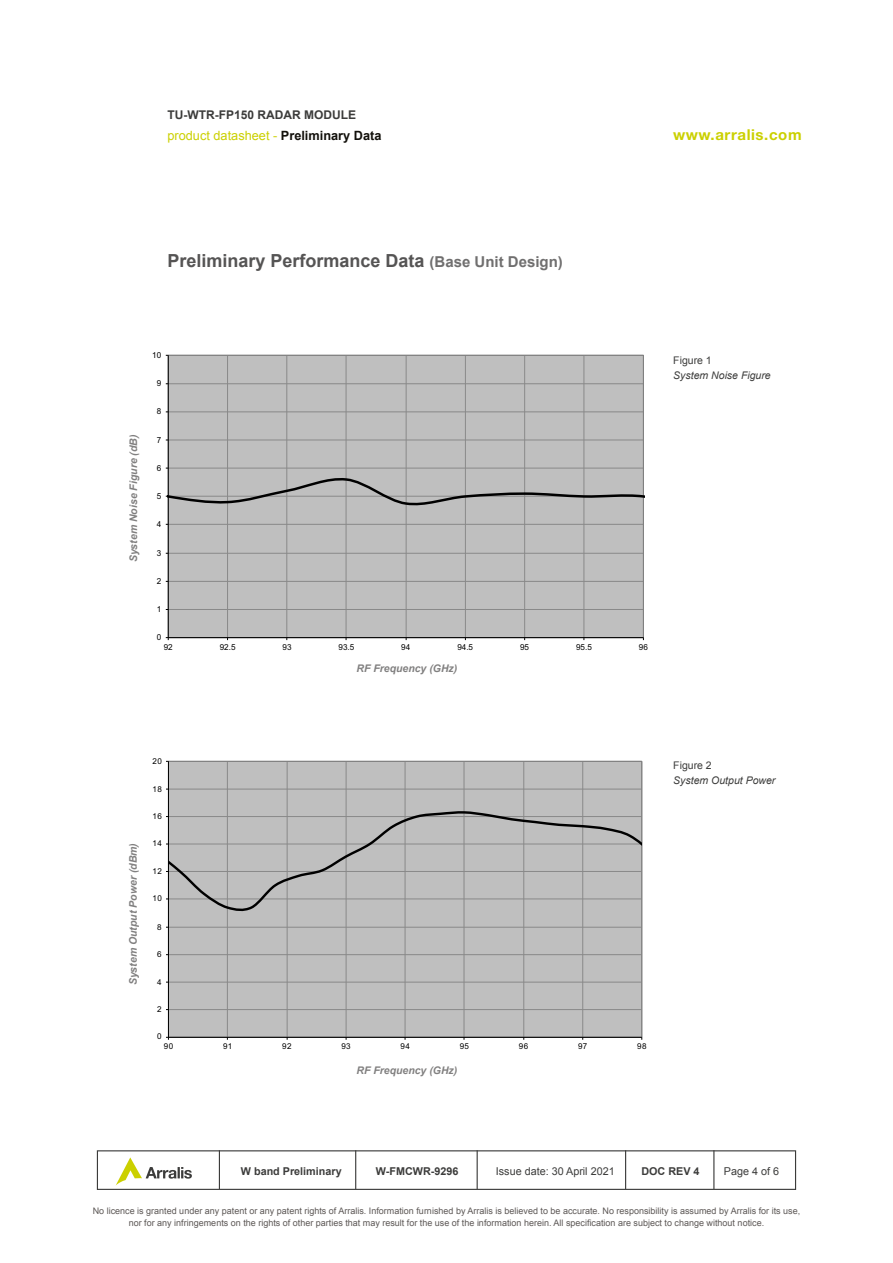
<style>
.page{position:relative;width:893px;height:1263px;background:#fff}
.page>*{position:absolute;margin:0;border:0;box-sizing:border-box;transform-origin:0 0}
.t1{font:700 18px "Arial";color:#555454}
.t2{font:700 15px "Helvetica Neue";letter-spacing:.04em;color:#cbd000}
.t3{font:12.75px "Arial";color:#cbd000}
.t4{font:700 12px "Arial";color:#3c3c3b}
.t5{font:700 10.8px "Arial";color:#3c3c3b}
.t6{font:10.8px "Arial";color:#3c3c3b}
.t7{font:italic 700 10.5px "Arial";color:#818080}
.t8{font:italic 10.5px "Arial";color:#3c3c3b}
.t9{font:10.5px "Arial";color:#3c3c3b}
.t10{font:9px/12px "Arial";color:#5d5856;text-align:center}
.t11{font:8.25px "Arial";color:#000}
.t12{font:8.1px "Arial";letter-spacing:.045em;color:#000}
.s1{font-weight:700;color:#12100b}
.s2{font-size:15px;color:#706f6f}
</style>
<div class="page">
<div style="left:168px;top:761px;width:474px;height:276px;background:#bfbfbf"></div>
<hr style="left:168px;top:1009px;width:474px;height:1px;background:#898989">
<hr style="left:168px;top:982px;width:474px;height:1px;background:#898989">
<hr style="left:168px;top:954px;width:474px;height:1px;background:#898989">
<hr style="left:168px;top:927px;width:474px;height:1px;background:#898989">
<hr style="left:168px;top:789px;width:474px;height:1px;background:#898989">
<hr style="left:227px;top:761px;width:1px;height:276px;background:#898989">
<hr style="left:287px;top:761px;width:1px;height:276px;background:#898989">
<hr style="left:346px;top:761px;width:1px;height:276px;background:#898989">
<hr style="left:405px;top:761px;width:1px;height:276px;background:#898989">
<hr style="left:464px;top:761px;width:1px;height:276px;background:#898989">
<hr style="left:523px;top:761px;width:1px;height:276px;background:#898989">
<hr style="left:582px;top:761px;width:1px;height:276px;background:#898989">
<hr style="left:168px;top:761px;width:1px;height:276px;background:#000">
<hr style="left:168px;top:1037px;width:474px;height:1px;background:#000">
<svg style="left:169px;top:810px;width:473px;height:106px"></svg>
<div style="left:168px;top:355px;width:475px;height:283px;background:#bfbfbf"></div>
<hr style="left:168px;top:609px;width:475px;height:1px;background:#898989">
<hr style="left:168px;top:581px;width:475px;height:1px;background:#898989">
<hr style="left:168px;top:553px;width:475px;height:1px;background:#898989">
<hr style="left:168px;top:440px;width:475px;height:1px;background:#898989">
<hr style="left:168px;top:411px;width:475px;height:1px;background:#898989">
<hr style="left:168px;top:383px;width:475px;height:1px;background:#898989">
<hr style="left:227px;top:355px;width:1px;height:283px;background:#898989">
<hr style="left:286px;top:355px;width:1px;height:283px;background:#898989">
<hr style="left:346px;top:355px;width:1px;height:283px;background:#898989">
<hr style="left:406px;top:355px;width:1px;height:283px;background:#898989">
<hr style="left:465px;top:355px;width:1px;height:283px;background:#898989">
<hr style="left:524px;top:355px;width:1px;height:283px;background:#898989">
<hr style="left:583px;top:355px;width:1px;height:283px;background:#898989">
<hr style="left:168px;top:355px;width:1px;height:283px;background:#000">
<hr style="left:168px;top:637px;width:475px;height:1px;background:#000">
<svg style="left:166px;top:468px;width:478px;height:60px"></svg>
<div style="left:97px;top:1150px;width:699px;height:40px;border:1px solid #3c3c3b"></div>
<hr style="left:713px;top:1150px;width:1px;height:39px;background:#3c3c3b">
<hr style="left:219px;top:1150px;width:1px;height:39px;background:#3c3c3b">
<svg style="left:116px;top:1157px;width:76px;height:28px"></svg>
<hr style="left:355px;top:1150px;width:1px;height:39px;background:#3c3c3b">
<hr style="left:477px;top:1150px;width:1px;height:39px;background:#3c3c3b">
<hr style="left:625px;top:1150px;width:1px;height:39px;background:#3c3c3b">
<h3 class="t4" style="left:167px;top:106px;width:190px">TU-WTR-FP150 RADAR MODULE</h3>
<h3 class="t3" style="left:167px;top:127px;width:216px">product datasheet - <span class="s1">Preliminary Data</span></h3>
<h2 class="t2" style="left:673px;top:125px;width:130px">www.arralis.com</h2>
<h1 class="t1" style="left:167px;top:249px;width:397px">Preliminary Performance Data <span class="s2">(Base Unit Design)</span></h1>
<p class="t7" style="left:127px;top:562px;width:130px;rotate:-90deg">System Noise Figure (dB)</p>
<p class="t11" style="left:152px;top:349px;width:11px">10</p>
<p class="t11" style="left:157px;top:378px;width:6px">9</p>
<p class="t11" style="left:157px;top:406px;width:6px">8</p>
<p class="t11" style="left:157px;top:434px;width:6px">7</p>
<p class="t11" style="left:157px;top:462px;width:6px">6</p>
<p class="t11" style="left:157px;top:491px;width:6px">5</p>
<p class="t11" style="left:157px;top:519px;width:6px">4</p>
<p class="t11" style="left:157px;top:547px;width:6px">3</p>
<p class="t11" style="left:157px;top:575px;width:6px">2</p>
<p class="t11" style="left:157px;top:603px;width:6px">1</p>
<p class="t11" style="left:157px;top:632px;width:6px">0</p>
<p class="t11" style="left:164px;top:641px;width:11px">92</p>
<p class="t11" style="left:220px;top:641px;width:17px">92.5</p>
<p class="t11" style="left:283px;top:641px;width:11px">93</p>
<p class="t11" style="left:339px;top:641px;width:17px">93.5</p>
<p class="t11" style="left:401px;top:641px;width:11px">94</p>
<p class="t11" style="left:457px;top:641px;width:17px">94.5</p>
<p class="t11" style="left:520px;top:641px;width:11px">95</p>
<p class="t11" style="left:576px;top:641px;width:17px">95.5</p>
<p class="t11" style="left:639px;top:641px;width:11px">96</p>
<p class="t7" style="left:356px;top:662px;width:102px">RF Frequency (GHz)</p>
<p class="t9" style="left:673px;top:354px;width:40px">Figure 1</p>
<p class="t8" style="left:673px;top:369px;width:99px">System Noise Figure</p>
<p class="t7" style="left:126px;top:985px;width:145px;rotate:-90deg">System Output Power (dBm)</p>
<p class="t12" style="left:153px;top:756px;width:11px">20</p>
<p class="t12" style="left:153px;top:783px;width:11px">18</p>
<p class="t12" style="left:153px;top:810px;width:11px">16</p>
<p class="t12" style="left:153px;top:838px;width:11px">14</p>
<p class="t12" style="left:153px;top:865px;width:11px">12</p>
<p class="t12" style="left:153px;top:893px;width:11px">10</p>
<p class="t12" style="left:157px;top:921px;width:6px">8</p>
<p class="t12" style="left:157px;top:949px;width:6px">6</p>
<p class="t12" style="left:157px;top:976px;width:6px">4</p>
<p class="t12" style="left:157px;top:1003px;width:6px">2</p>
<p class="t12" style="left:157px;top:1031px;width:6px">0</p>
<p class="t12" style="left:164px;top:1041px;width:11px">90</p>
<p class="t12" style="left:223px;top:1041px;width:11px">91</p>
<p class="t12" style="left:282px;top:1041px;width:11px">92</p>
<p class="t12" style="left:341px;top:1041px;width:11px">93</p>
<p class="t12" style="left:401px;top:1041px;width:11px">94</p>
<p class="t12" style="left:460px;top:1041px;width:11px">95</p>
<p class="t12" style="left:519px;top:1041px;width:11px">96</p>
<p class="t12" style="left:578px;top:1041px;width:11px">97</p>
<p class="t12" style="left:637px;top:1041px;width:11px">98</p>
<p class="t7" style="left:356px;top:1064px;width:102px">RF Frequency (GHz)</p>
<p class="t9" style="left:673px;top:759px;width:40px">Figure 2</p>
<p class="t8" style="left:673px;top:774px;width:104px">System Output Power</p>
<p class="t5" style="left:241px;top:1164px;width:102px">W band Preliminary</p>
<p class="t5" style="left:376px;top:1164px;width:84px">W-FMCWR-9296</p>
<p class="t6" style="left:496px;top:1164px;width:120px">Issue date: 30 April 2021</p>
<p class="t5" style="left:641px;top:1164px;width:60px">DOC REV 4</p>
<p class="t6" style="left:724px;top:1164px;width:57px">Page 4 of 6</p>
<p class="t10" style="left:93px;top:1205px;width:709px">No licence is granted under any patent or any patent rights of Arralis. Information furnished by Arralis is believed to be accurate. No responsibility is assumed by Arralis for its use, nor for any infringements on the rights of other parties that may result for the use of the information herein. All specification are subject to change without notice.</p>
</div>
